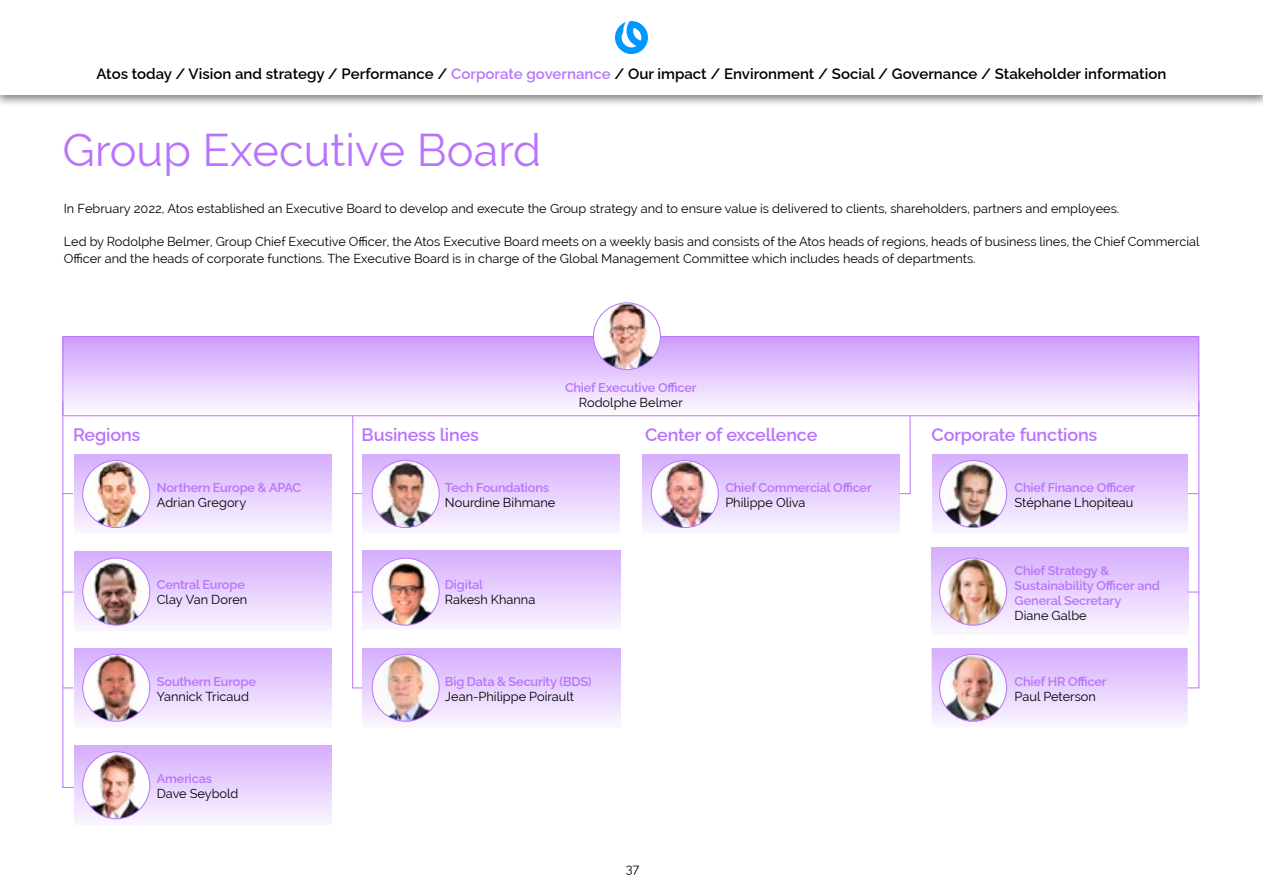
<style>
.page{position:relative;width:1263px;height:893px;background:#fff}
.page>*{position:absolute;margin:0;border:0;box-sizing:border-box;transform-origin:0 0}
.H1_-_Raleway_Regular{font:45px "Raleway";color:#b874fc}
.Sub-head-blue{font:600 18px "Raleway";letter-spacing:-.015em;color:#b874fc}
.Intro_text_-_Raleway{font:600 15px "Raleway";color:#000}
.Body_copy{font:12.75px/16.5px "Raleway";color:#000}
.Quote_Name-Blue{font:600 12.75px/15px "Raleway";letter-spacing:-.015em;color:#b874fc}
.s1{color:#b874fc}
</style>
<div class="page">
<div style="left:74px;top:745px;width:257px;height:80px;background:linear-gradient(to bottom,#d5acfd,#faf5fe)"></div>
<div style="left:74px;top:648px;width:257px;height:79px;background:linear-gradient(to bottom,#d5adfd,#f9f5fe)"></div>
<div style="left:74px;top:551px;width:257px;height:80px;background:linear-gradient(to bottom,#d5acfd,#f9f4fe)"></div>
<div style="left:74px;top:454px;width:257px;height:79px;background:linear-gradient(to bottom,#d5adfd,#f9f4fe)"></div>
<div style="left:363px;top:454px;width:257px;height:79px;background:linear-gradient(to bottom,#d5adfd,#faf5fe)"></div>
<div style="left:362px;top:551px;width:258px;height:79px;background:linear-gradient(to bottom,#d5adfd,#faf5fe)"></div>
<div style="left:362px;top:648px;width:259px;height:79px;background:linear-gradient(to bottom,#d5adfd,#faf5fe)"></div>
<div style="left:931px;top:454px;width:256px;height:79px;background:linear-gradient(to bottom,#d5adfd,#f9f4fe)"></div>
<div style="left:931px;top:547px;width:257px;height:87px;background:linear-gradient(to bottom,#d5adfd,#f9f4fe)"></div>
<div style="left:932px;top:648px;width:256px;height:79px;background:linear-gradient(to bottom,#d5adfd,#f9f4fe)"></div>
<div style="left:63px;top:336px;width:1136px;height:80px;background:linear-gradient(to bottom,#cc9cfc,#fdfbfe)"></div>
<div style="left:63px;top:336px;width:1136px;height:80px;border:1px solid #b874fc"></div>
<div style="left:642px;top:454px;width:257px;height:79px;background:linear-gradient(to bottom,#d5adfd,#f9f4fe)"></div>
<hr style="left:63px;top:401px;width:1px;height:387px;background:#b874fc">
<img style="left:83px;top:752px;width:67px;height:67px;border-radius:33px">
<div style="left:82px;top:751px;width:68px;height:68px;border:1px solid #b874fc;border-radius:50%"></div>
<img style="left:940px;top:654px;width:67px;height:67px;border-radius:33px">
<div style="left:939px;top:654px;width:68px;height:68px;border:1px solid #b874fc;border-radius:50%"></div>
<img style="left:372px;top:561px;width:67px;height:64px">
<div style="left:372px;top:558px;width:68px;height:67px;border:1px solid #b874fc;border-radius:50%"></div>
<img style="left:373px;top:461px;width:66px;height:66px">
<div style="left:372px;top:460px;width:68px;height:68px;border:1px solid #b874fc;border-radius:50%"></div>
<img style="left:940px;top:460px;width:67px;height:67px;border-radius:33px">
<div style="left:939px;top:460px;width:68px;height:68px;border:1px solid #b874fc;border-radius:50%"></div>
<img style="left:651px;top:460px;width:67px;height:67px;border-radius:33px">
<div style="left:651px;top:460px;width:68px;height:68px;border:1px solid #b874fc;border-radius:50%"></div>
<img style="left:593px;top:303px;width:67px;height:67px;border-radius:33px">
<div style="left:593px;top:303px;width:68px;height:67px;border:1px solid #b874fc;border-radius:50%"></div>
<img style="left:83px;top:654px;width:67px;height:67px;border-radius:33px">
<div style="left:82px;top:654px;width:68px;height:68px;border:1px solid #b874fc;border-radius:50%"></div>
<img style="left:83px;top:558px;width:67px;height:67px;border-radius:33px">
<div style="left:82px;top:558px;width:68px;height:67px;border:1px solid #b874fc;border-radius:50%"></div>
<img style="left:83px;top:460px;width:67px;height:67px;border-radius:33px">
<div style="left:82px;top:460px;width:68px;height:68px;border:1px solid #b874fc;border-radius:50%"></div>
<svg style="left:352px;top:415px;width:11px;height:274px"></svg>
<svg style="left:899px;top:415px;width:12px;height:79px"></svg>
<svg style="left:1187px;top:400px;width:13px;height:289px"></svg>
<img style="left:940px;top:558px;width:67px;height:67px;border-radius:33px">
<div style="left:939px;top:558px;width:68px;height:67px;border:1px solid #b874fc;border-radius:50%"></div>
<img style="left:372px;top:654px;width:67px;height:67px">
<div style="left:372px;top:654px;width:68px;height:68px;border:1px solid #b874fc;border-radius:50%"></div>
<div style="left:0;top:0;width:1263px;height:107px;background:#000;opacity:.5"></div>
<div style="left:0;top:0;width:1263px;height:95px;background:#fff"></div>
<svg style="left:615px;top:21px;width:33px;height:33px"></svg>
<p class="Intro_text_-_Raleway" style="left:97px;top:62px;width:1071px">Atos today / Vision and strategy / Performance / <span class="s1">Corporate governance</span> / Our impact / Environment / Social / Governance / Stakeholder information</p>
<h1 class="H1_-_Raleway_Regular" style="left:63px;top:124px;width:480px">Group Executive Board</h1>
<p class="Body_copy" style="left:64px;top:201px;width:1057px">In February 2022, Atos established an Executive Board to develop and execute the Group strategy and to ensure value is delivered to clients, shareholders, partners and employees.</p>
<p class="Body_copy" style="left:64px;top:234px;width:1137px">Led by Rodolphe Belmer, Group Chief Executive Officer, the Atos Executive Board meets on a weekly basis and consists of the Atos heads of regions, heads of business lines, the Chief Commercial<br>Officer and the heads of corporate functions. The Executive Board is in charge of the Global Management Committee which includes heads of departments.</p>
<p class="Quote_Name-Blue" style="left:565px;top:378px;width:133px">Chief Executive Officer</p>
<p class="Body_copy" style="left:579px;top:394px;width:106px">Rodolphe Belmer</p>
<p class="Sub-head-blue" style="left:73px;top:420px;width:69px">Regions</p>
<p class="Sub-head-blue" style="left:362px;top:420px;width:119px">Business lines</p>
<p class="Sub-head-blue" style="left:645px;top:420px;width:174px">Center of excellence</p>
<p class="Sub-head-blue" style="left:932px;top:420px;width:167px">Corporate functions</p>
<p class="Quote_Name-Blue" style="left:157px;top:479px;width:146px">Northern Europe &amp; APAC</p>
<p class="Body_copy" style="left:157px;top:495px;width:91px">Adrian Gregory</p>
<p class="Quote_Name-Blue" style="left:445px;top:479px;width:106px">Tech Foundations</p>
<p class="Body_copy" style="left:445px;top:495px;width:112px">Nourdine Bihmane</p>
<p class="Quote_Name-Blue" style="left:725px;top:479px;width:148px">Chief Commercial Officer</p>
<p class="Body_copy" style="left:725px;top:495px;width:82px">Philippe Oliva</p>
<p class="Quote_Name-Blue" style="left:1014px;top:479px;width:122px">Chief Finance Officer</p>
<p class="Body_copy" style="left:1014px;top:495px;width:120px">Stéphane Lhopiteau</p>
<p class="Quote_Name-Blue" style="left:157px;top:576px;width:90px">Central Europe</p>
<p class="Body_copy" style="left:157px;top:592px;width:92px">Clay Van Doren</p>
<p class="Quote_Name-Blue" style="left:445px;top:576px;width:40px">Digital</p>
<p class="Body_copy" style="left:445px;top:591px;width:92px">Rakesh Khanna</p>
<p class="Quote_Name-Blue" style="left:1014px;top:561px;width:147px">Chief Strategy &amp;<br>Sustainability Officer and<br>General Secretary</p>
<p class="Body_copy" style="left:1014px;top:607px;width:74px">Diane Galbe</p>
<p class="Quote_Name-Blue" style="left:157px;top:673px;width:101px">Southern Europe</p>
<p class="Body_copy" style="left:157px;top:688px;width:94px">Yannick Tricaud</p>
<p class="Quote_Name-Blue" style="left:445px;top:673px;width:148px">Big Data &amp; Security (BDS)</p>
<p class="Body_copy" style="left:445px;top:688px;width:130px">Jean-Philippe Poirault</p>
<p class="Quote_Name-Blue" style="left:1014px;top:673px;width:94px">Chief HR Officer</p>
<p class="Body_copy" style="left:1014px;top:688px;width:83px">Paul Peterson</p>
<p class="Quote_Name-Blue" style="left:157px;top:770px;width:57px">Americas</p>
<p class="Body_copy" style="left:157px;top:785px;width:83px">Dave Seybold</p>
<p class="Body_copy" style="left:626px;top:861px;width:15px">37</p>
</div>
